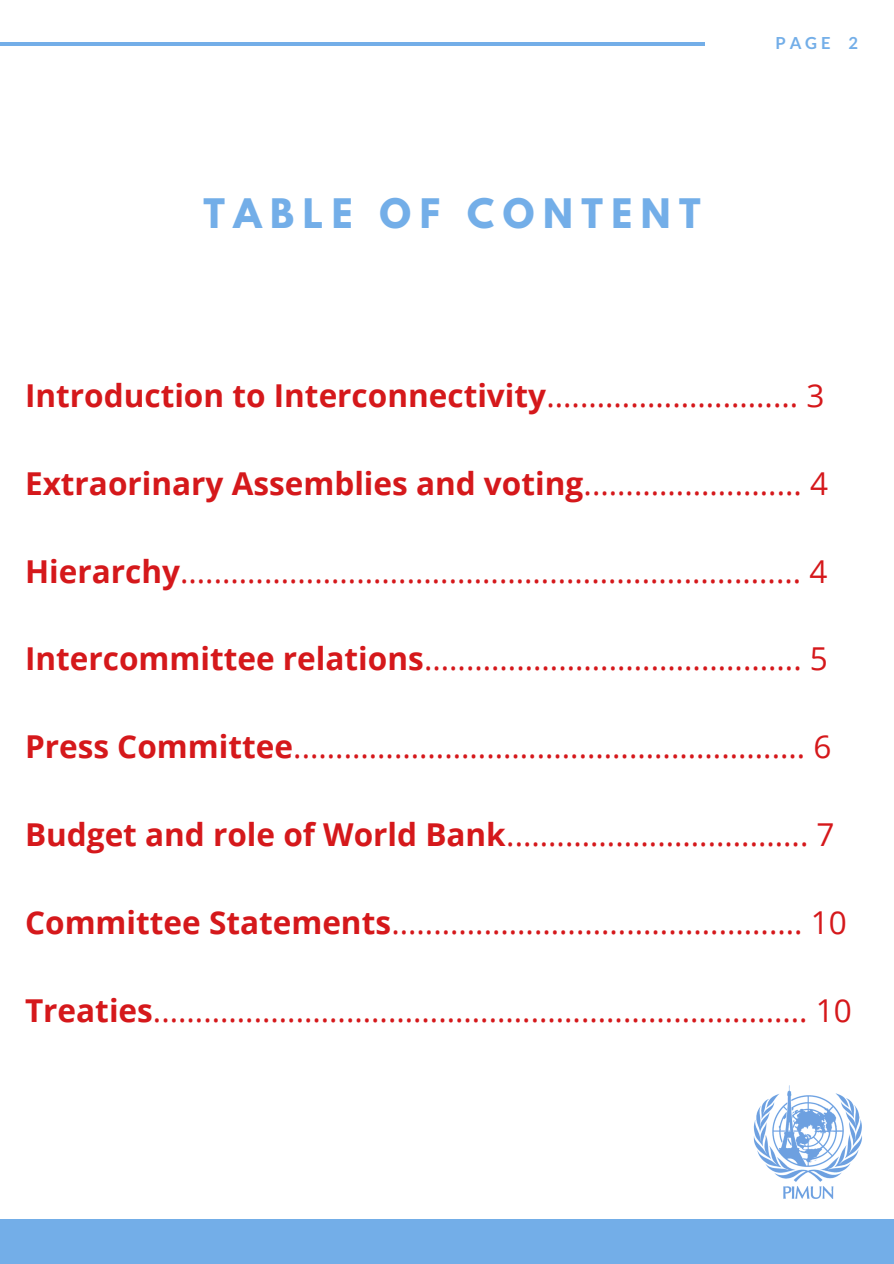
<style>
.page{position:relative;width:894px;height:1264px;background:#fff}
.page>*{position:absolute;margin:0;border:0;box-sizing:border-box;transform-origin:0 0}
.t1{font:700 36px "League Spartan";letter-spacing:.235em;color:#73aee8}
.t2{font:31.5px "Open Sans";color:#d5181b}
.t3{font:700 31.5px "Open Sans";color:#d5181b}
.t4{font:700 16.5px "Lato";color:#73aee8}
.s1{font-weight:400}
.s2{font-weight:700}
</style>
<div class="page">
<hr style="left:0;top:42px;width:704px;height:3px;background:#73aee8">
<div style="left:0;top:1219px;width:893px;height:44px;background:#73aee8"></div>
<img style="left:753px;top:1085px;width:109px;height:113px">
<p class="t1" style="left:203px;top:195px;width:498px">TABLE OF CONTENT</p>
<p class="t4" style="left:775px;top:32px;width:84px">PAGE 2</p>
<p class="t3" style="left:25px;top:373px;width:800px">Introduction to Interconnectivity<span class="s1">.............................. 3</span></p>
<p class="t3" style="left:25px;top:461px;width:804px">Extraorinary Assemblies and voting<span class="s1">.......................... 4</span></p>
<p class="t2" style="left:25px;top:549px;width:803px"><span class="s2">Hierarchy</span>.......................................................................... 4</p>
<p class="t2" style="left:25px;top:636px;width:804px"><span class="s2">Intercommittee relations</span>............................................. 5</p>
<p class="t2" style="left:25px;top:724px;width:807px"><span class="s2">Press Committee</span>............................................................. 6</p>
<p class="t2" style="left:25px;top:812px;width:810px"><span class="s2">Budget and role of World Bank</span>.................................... 7</p>
<p class="t2" style="left:25px;top:900px;width:823px"><span class="s2">Committee Statements</span>................................................. 10</p>
<p class="t2" style="left:25px;top:988px;width:828px"><span class="s2">Treaties</span>.............................................................................. 10</p>
</div>
